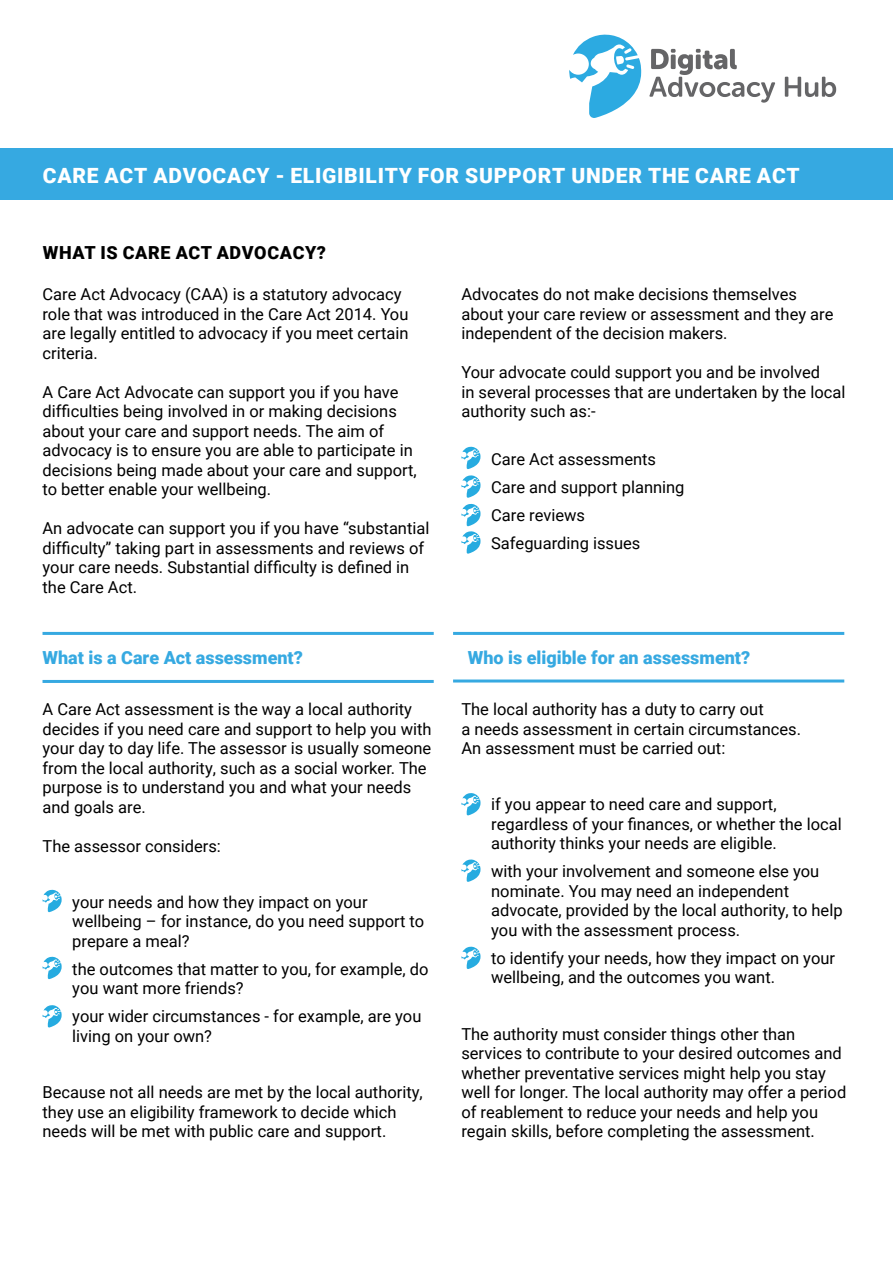
<style>
.page{position:relative;width:893px;height:1263px;background:#fff}
.page>*{position:absolute;margin:0;border:0;box-sizing:border-box;transform-origin:0 0}
.t1{font:900 21px "Roboto";letter-spacing:.035em;color:#fff}
.t2{font:900 18px "Roboto";color:#36a9e1}
.t3{font:900 18px "Roboto";letter-spacing:.035em;color:#000}
.t4{font:16.5px/19.5px "Roboto";color:#000}
</style>
<div class="page">
<svg style="left:461px;top:447px;width:19px;height:22px"></svg>
<div style="left:0;top:149px;width:893px;height:51px;background:#36a9e1"></div>
<hr style="left:43px;top:632px;width:391px;height:3px;background:#36a9e1">
<hr style="left:43px;top:680px;width:391px;height:3px;background:#36a9e1">
<svg style="left:569px;top:34px;width:72px;height:84px"></svg>
<svg style="left:649px;top:49px;width:126px;height:54px"></svg>
<svg style="left:785px;top:77px;width:51px;height:20px"></svg>
<hr style="left:453px;top:632px;width:391px;height:3px;background:#36a9e1">
<hr style="left:453px;top:679px;width:391px;height:3px;background:#36a9e1">
<svg style="left:461px;top:475px;width:19px;height:23px"></svg>
<svg style="left:461px;top:504px;width:19px;height:50px"></svg>
<svg style="left:461px;top:793px;width:19px;height:22px"></svg>
<svg style="left:461px;top:859px;width:19px;height:23px"></svg>
<svg style="left:461px;top:946px;width:19px;height:23px"></svg>
<svg style="left:43px;top:890px;width:19px;height:22px"></svg>
<svg style="left:43px;top:957px;width:19px;height:22px"></svg>
<svg style="left:43px;top:1005px;width:19px;height:23px"></svg>
<p class="t1" style="left:43px;top:160px;width:758px">CARE ACT ADVOCACY - ELIGIBILITY FOR SUPPORT UNDER THE CARE ACT</p>
<p class="t3" style="left:43px;top:240px;width:285px">WHAT IS CARE ACT ADVOCACY?</p>
<p class="t4" style="left:43px;top:284px;width:367px">Care Act Advocacy (CAA) is a statutory advocacy role that was introduced in the Care Act 2014. You are legally entitled to advocacy if you meet certain criteria.</p>
<p class="t4" style="left:43px;top:381px;width:376px">A Care Act Advocate can support you if you have difficulties being involved in or making decisions about your care and support needs. The aim of advocacy is to ensure you are able to participate in decisions being made about your care and support, to better enable your wellbeing.</p>
<p class="t4" style="left:43px;top:518px;width:388px">An advocate can support you if you have “substantial difficulty” taking part in assessments and reviews of your care needs. Substantial difficulty is defined in the Care Act.</p>
<p class="t4" style="left:461px;top:284px;width:374px">Advocates do not make decisions themselves about your care review or assessment and they are independent of the decision makers.</p>
<p class="t4" style="left:461px;top:362px;width:385px">Your advocate could support you and be involved<br>in several processes that are undertaken by the local authority such as:-</p>
<p class="t4" style="left:491px;top:444px;width:195px;line-height:28px">Care Act assessments<br>Care and support planning<br>Care reviews<br>Safeguarding issues</p>
<p class="t2" style="left:43px;top:645px;width:262px">What is a Care Act assessment?</p>
<p class="t2" style="left:468px;top:645px;width:284px">Who is eligible for an assessment?</p>
<p class="t4" style="left:43px;top:699px;width:391px">A Care Act assessment is the way a local authority decides if you need care and support to help you with your day to day life. The assessor is usually someone from the local authority, such as a social worker. The purpose is to understand you and what your needs and goals are.</p>
<p class="t4" style="left:43px;top:836px;width:180px">The assessor considers:</p>
<p class="t4" style="left:72px;top:892px;width:353px">your needs and how they impact on your wellbeing – for instance, do you need support to prepare a meal?</p>
<p class="t4" style="left:72px;top:959px;width:358px">the outcomes that matter to you, for example, do you want more friends?</p>
<p class="t4" style="left:72px;top:1006px;width:351px">your wider circumstances - for example, are you living on your own?</p>
<p class="t4" style="left:43px;top:1082px;width:382px">Because not all needs are met by the local authority, they use an eligibility framework to decide which needs will be met with public care and support.</p>
<p class="t4" style="left:461px;top:699px;width:341px">The local authority has a duty to carry out<br>a needs assessment in certain circumstances.<br>An assessment must be carried out:</p>
<p class="t4" style="left:491px;top:794px;width:352px">if you appear to need care and support, regardless of your finances, or whether the local authority thinks your needs are eligible.</p>
<p class="t4" style="left:491px;top:861px;width:353px">with your involvement and someone else you nominate. You may need an independent advocate, provided by the local authority, to help you with the assessment process.</p>
<p class="t4" style="left:491px;top:948px;width:346px">to identify your needs, how they impact on your wellbeing, and the outcomes you want.</p>
<p class="t4" style="left:461px;top:1023px;width:386px">The authority must consider things other than services to contribute to your desired outcomes and whether preventative services might help you stay well for longer. The local authority may offer a period of reablement to reduce your needs and help you regain skills, before completing the assessment.</p>
</div>
